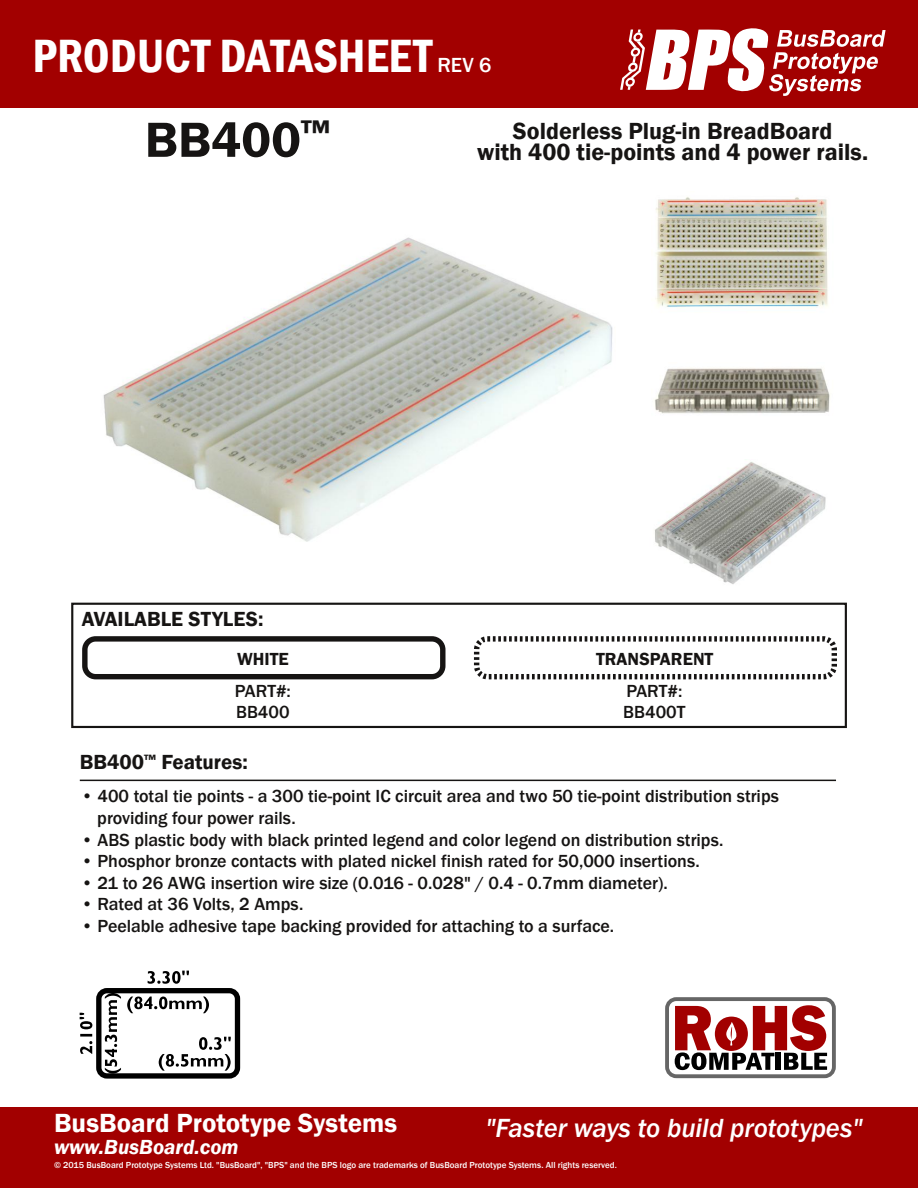
<style>
.page{position:relative;width:918px;height:1188px;background:#fff}
.page>*{position:absolute;margin:0;border:0;box-sizing:border-box;transform-origin:0 0}
.t1{font:600 51px "Franklin Gothic FS";color:#161413}
.t2{font:600 condensed 48px "Franklin Gothic FS";color:#fff}
.t3{font:27px "Franklin Gothic FS Med It";color:#fff}
.t4{font:600 27px "Franklin Gothic FS";color:#fff}
.t5{font:600 24px/21px "Franklin Gothic FS";color:#161413;text-align:center}
.t6{font:600 21px "Franklin Gothic FS";color:#161413}
.t7{font:italic 600 21px "Franklin Gothic FS";color:#fff}
.t8{font:500 21px "Franklin Gothic FS";color:#fff}
.t9{font:500 18px/21.6px "Franklin Gothic FS";color:#161413}
.t10{font:600 18px "Franklin Gothic FS";color:#161413}
.t11{font:500 9px "Franklin Gothic FS";color:#fff}
</style>
<div class="page">
<div style="left:0;top:0;width:918px;height:108px;background:#a20000"></div>
<svg style="left:620px;top:28px;width:266px;height:68px"></svg>
<div style="left:0;top:1107px;width:918px;height:81px;background:#a20000"></div>
<hr style="left:80px;top:780px;width:756px;height:1px;background:#161413">
<div style="left:665px;top:997px;width:171px;height:81px;border:4px solid #666;border-radius:9px"></div>
<svg style="left:675px;top:1005px;width:152px;height:65px"></svg>
<img style="left:103px;top:237px;width:510px;height:305px">
<img style="left:655px;top:197px;width:173px;height:111px">
<img style="left:654px;top:368px;width:176px;height:46px">
<img style="left:654px;top:462px;width:172px;height:122px">
<div style="left:71px;top:603px;width:776px;height:125px;border:2px solid #161413"></div>
<div style="left:82px;top:636px;width:364px;height:43px;border:5px solid #161413;border-radius:11px"></div>
<div style="left:474px;top:636px;width:363px;height:43px;border:5px dashed #161413;border-radius:11px"></div>
<div style="left:96px;top:988px;width:144px;height:91px;border:5px solid #000;border-radius:8px"></div>
<svg style="left:148px;top:971px;width:41px;height:13px"></svg>
<svg style="left:127px;top:997px;width:82px;height:16px"></svg>
<svg style="left:80px;top:1013px;width:12px;height:41px"></svg>
<svg style="left:105px;top:993px;width:16px;height:81px"></svg>
<svg style="left:159px;top:1037px;width:72px;height:34px"></svg>
<h2 class="t2" style="left:32px;top:32px;width:401px">PRODUCT DATASHEET</h2>
<p class="t8" style="left:437px;top:54px;width:56px">REV 6</p>
<h1 class="t1" style="left:145px;top:115px;width:187px">BB400<sup>™</sup></h1>
<h3 class="t5" style="left:477px;top:120px;width:393px">Solderless Plug-in BreadBoard<br>with 400 tie-points and 4 power rails.</h3>
<p class="t6" style="left:82px;top:608px;width:183px">AVAILABLE STYLES:</p>
<p class="t10" style="left:237px;top:650px;width:53px">WHITE</p>
<p class="t10" style="left:596px;top:651px;width:119px">TRANSPARENT</p>
<p class="t9" style="left:235px;top:680px;width:58px">PART#:<br>BB400</p>
<p class="t9" style="left:623px;top:680px;width:64px">PART#:<br>BB400T</p>
<p class="t6" style="left:80px;top:752px;width:169px">BB400<sup>™</sup> Features:</p>
<p class="t9" style="left:97px;top:786px;width:683px;text-indent:-16px">• 400 total tie points - a 300 tie-point IC circuit area and two 50 tie-point distribution strips providing four power rails.</p>
<p class="t9" style="left:81px;top:829px;width:644px">• ABS plastic body with black printed legend and color legend on distribution strips.</p>
<p class="t9" style="left:81px;top:851px;width:620px">• Phosphor bronze contacts with plated nickel finish rated for 50,000 insertions.</p>
<p class="t9" style="left:81px;top:872px;width:588px">• 21 to 26 AWG insertion wire size (0.016 - 0.028" / 0.4 - 0.7mm diameter).</p>
<p class="t9" style="left:81px;top:894px;width:224px">• Rated at 36 Volts, 2 Amps.</p>
<p class="t9" style="left:81px;top:915px;width:535px">• Peelable adhesive tape backing provided for attaching to a surface.</p>
<h3 class="t4" style="left:54px;top:1110px;width:345px">BusBoard Prototype Systems</h3>
<p class="t7" style="left:54px;top:1136px;width:186px">www.BusBoard.com</p>
<h3 class="t3" style="left:485px;top:1115px;width:379px">"Faster ways to build prototypes"</h3>
<p class="t11" style="left:54px;top:1161px;width:564px">© 2015 BusBoard Prototype Systems Ltd. "BusBoard", "BPS" and the BPS logo are trademarks of BusBoard Prototype Systems. All rights reserved.</p>
</div>
